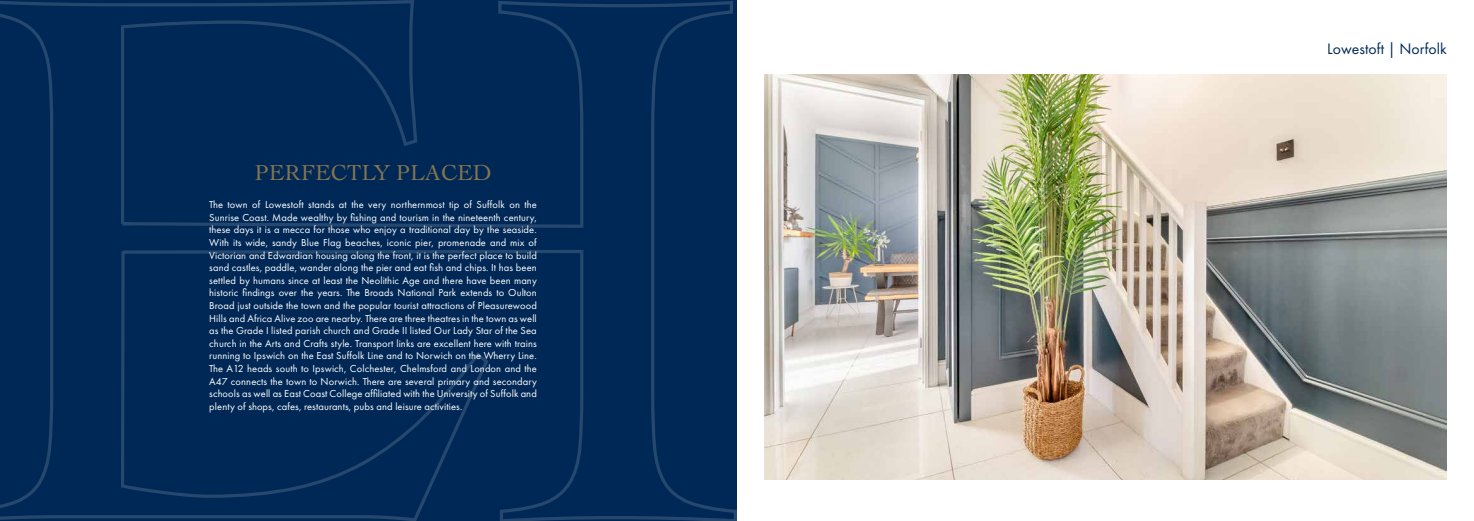
<style>
.page{position:relative;width:1474px;height:521px;background:#fff}
.page>*{position:absolute;margin:0;border:0;box-sizing:border-box;transform-origin:0 0}
.t1{font:22.75px "Cochin";color:#85754f}
.t2{font:15.75px "Futura PT";color:#002856}
.t3{font:10.5px/12.6px "Futura PT";letter-spacing:.01em;color:#fff;text-align:justify}
</style>
<div class="page">
<div style="left:0;top:0;width:119px;height:521px;background:#002856"></div>
<div style="left:119px;top:0;width:618px;height:521px;background:#002856"></div>
<img style="left:764px;top:75px;width:682px;height:404px">
<h1 class="t1" style="left:254px;top:157px;width:238px">PERFECTLY PLACED</h1>
<p class="t3" style="left:209px;top:198px;width:329px">The town of Lowestoft stands at the very northernmost tip of Suffolk on the Sunrise Coast. Made wealthy by fishing and tourism in the nineteenth century, these days it is a mecca for those who enjoy a traditional day by the seaside.<br>With its wide, sandy Blue Flag beaches, iconic pier, promenade and mix of Victorian and Edwardian housing along the front, it is the perfect place to build sand castles, paddle, wander along the pier and eat fish and chips. It has been settled by humans since at least the Neolithic Age and there have been many historic findings over the years. The Broads National Park extends to Oulton Broad just outside the town and the popular tourist attractions of Pleasurewood Hills and Africa Alive zoo are nearby. There are three theatres in the town as well as the Grade I listed parish church and Grade II listed Our Lady Star of the Sea church in the Arts and Crafts style. Transport links are excellent here with trains running to Ipswich on the East Suffolk Line and to Norwich on the Wherry Line.<br>The A12 heads south to Ipswich, Colchester, Chelmsford and London and the A47 connects the town to Norwich. There are several primary and secondary schools as well as East Coast College affiliated with the University of Suffolk and plenty of shops, cafes, restaurants, pubs and leisure activities.</p>
<h2 class="t2" style="left:1327px;top:39px;width:121px">Lowestoft | Norfolk</h2>
</div>
